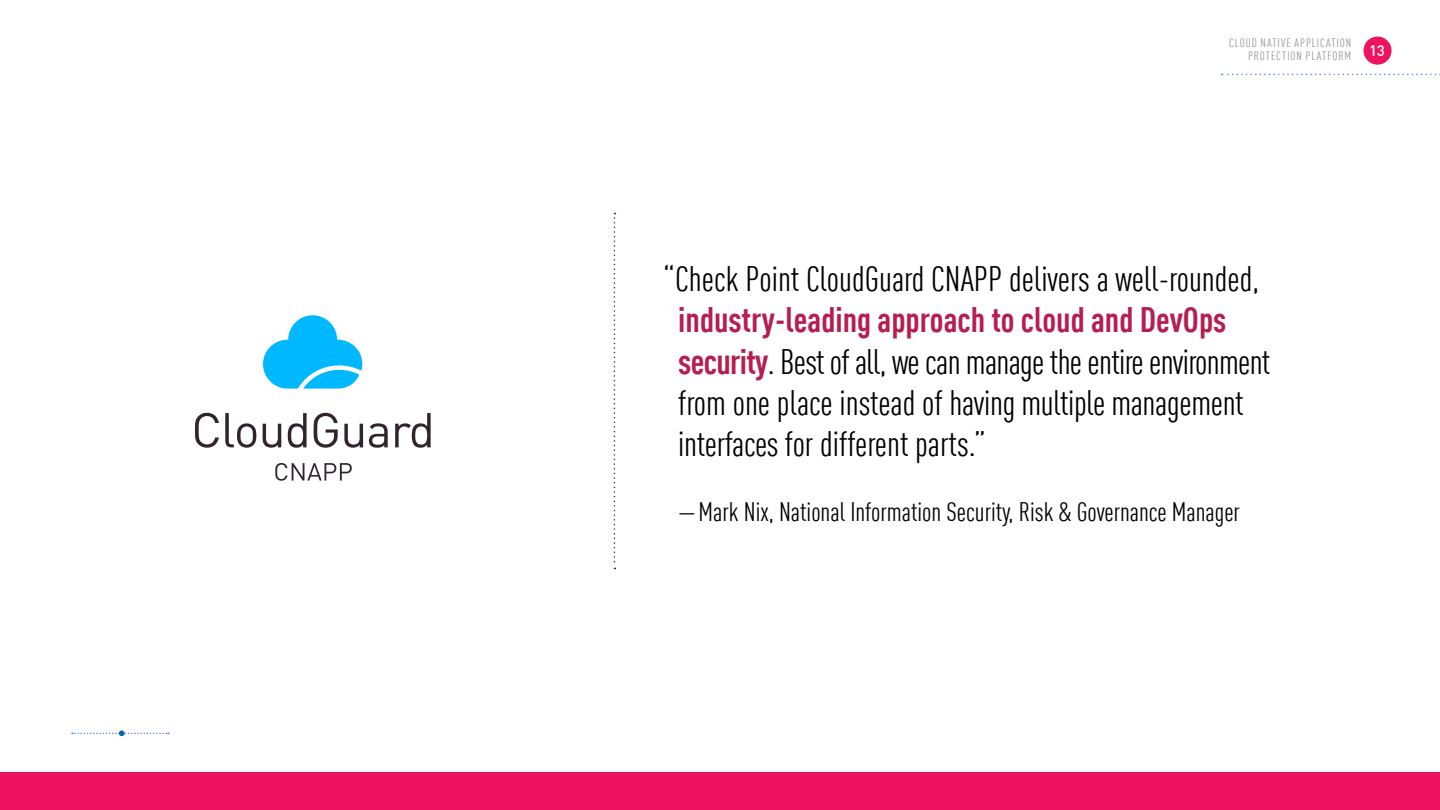
<style>
.page{position:relative;width:1440px;height:810px;background:#fff}
.page>*{position:absolute;margin:0;border:0;box-sizing:border-box;transform-origin:0 0}
.t1{font:condensed 34.65px/41.2px "DIN Pro";letter-spacing:-.01em;color:#000}
.t2{font:condensed 26.25px "DIN Pro";color:#000}
.t3{font:condensed 12px/13.5px "DIN Pro";letter-spacing:.075em;color:#939598}
.s1{font-weight:700;color:#b71e50}
</style>
<div class="page">
<svg style="left:1222px;top:74px;width:218px;height:1px"></svg>
<div style="left:1363px;top:37px;width:29px;height:28px;background:#ed135e;border-radius:50%"></div>
<svg style="left:72px;top:730px;width:97px;height:6px"></svg>
<svg style="left:614px;top:213px;width:1px;height:356px"></svg>
<svg style="left:195px;top:413px;width:24px;height:35px"></svg>
<svg style="left:225px;top:413px;width:31px;height:35px"></svg>
<svg style="left:263px;top:424px;width:18px;height:24px"></svg>
<svg style="left:288px;top:413px;width:19px;height:35px"></svg>
<svg style="left:314px;top:413px;width:24px;height:35px"></svg>
<svg style="left:344px;top:424px;width:19px;height:24px"></svg>
<svg style="left:369px;top:423px;width:19px;height:25px"></svg>
<svg style="left:395px;top:413px;width:36px;height:35px"></svg>
<svg style="left:275px;top:463px;width:77px;height:18px"></svg>
<svg style="left:263px;top:315px;width:99px;height:74px"></svg>
<div style="left:0;top:772px;width:1440px;height:38px;background:#ed135e"></div>
<p class="t3" style="left:1248px;top:35px;width:138px;text-indent:-19px">CLOUD NATIVE APPLICATION<br>PROTECTION PLATFORM <sup>13</sup></p>
<p class="t1" style="left:663px;top:256px;width:598px">“Check Point CloudGuard CNAPP delivers a well-rounded,</p>
<p class="t1" style="left:678px;top:297px;width:594px"><span class="s1">industry-leading approach to cloud and DevOps security</span>. Best of all, we can manage the entire environment from one place instead of having multiple management interfaces for different parts.”</p>
<p class="t2" style="left:678px;top:494px;width:563px">—Mark Nix, National Information Security, Risk &amp; Governance Manager</p>
</div>
